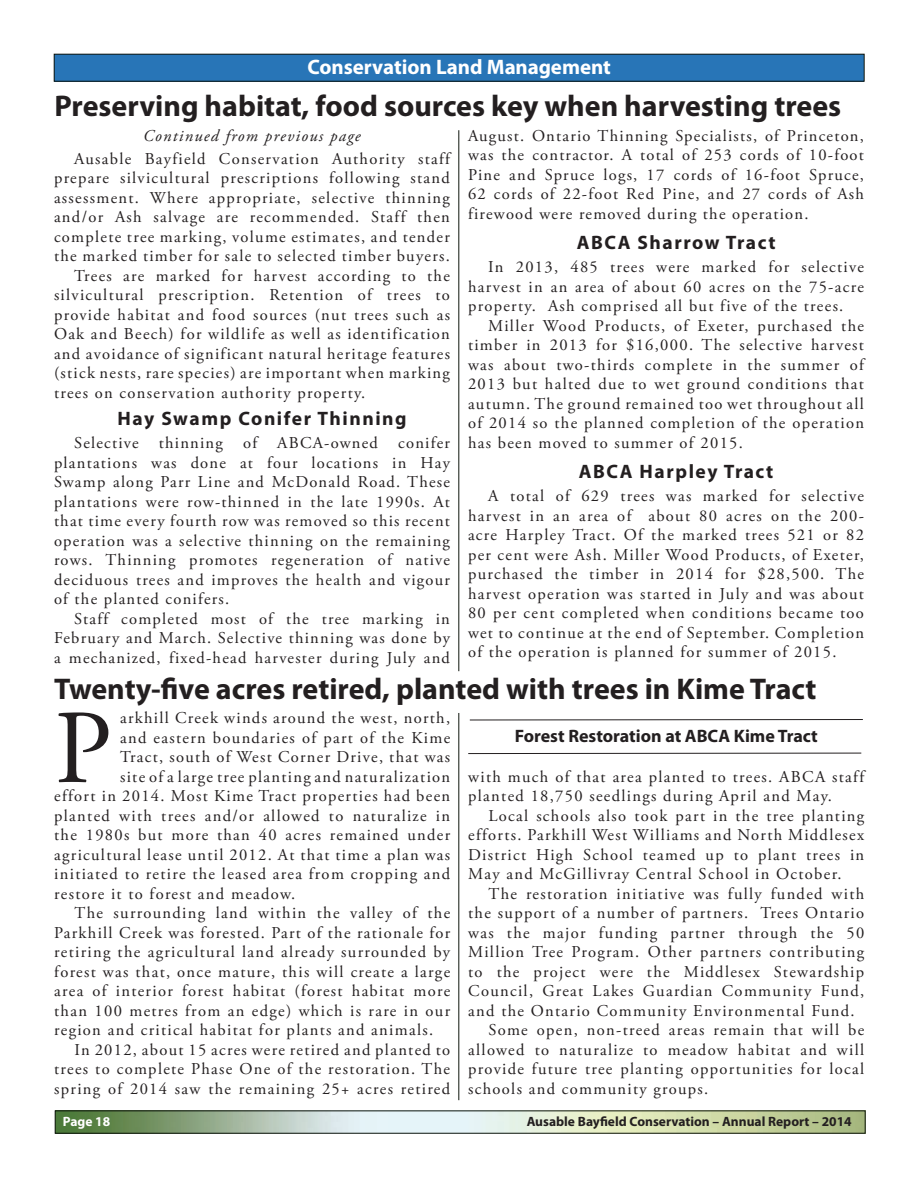
<style>
.page{position:relative;width:918px;height:1188px;background:#fff}
.page>*{position:absolute;margin:0;border:0;box-sizing:border-box;transform-origin:0 0}
.t1{font:104.7px "Adobe Garamond Pro";color:#231f20}
.t2{font:700 30px "Myriad Pro";color:#231f20}
.t3{font:700 21px "Myriad Pro";letter-spacing:-.005em;color:#fff}
.t4{font:700 19.5px "Myriad Pro";letter-spacing:.08em;color:#231f20}
.t5{font:700 18px "Myriad Pro";color:#231f20}
.t6{font:16.5px/19.5px "Adobe Garamond Pro";letter-spacing:.08em;color:#231f20;text-align:justify}
.t7{font:italic 16.5px "Adobe Garamond Pro";letter-spacing:.08em;color:#231f20}
.t8{font:700 13.5px "Myriad Pro";color:#231f20}
.t9{font:700 13.5px "Myriad Pro";color:#fff}
</style>
<div class="page">
<img style="left:57px;top:1113px;width:806px;height:18px">
<div style="left:54px;top:54px;width:810px;height:27px;background:#2875b7"></div>
<div style="left:54px;top:54px;width:810px;height:27px;border:1px solid #0e150d"></div>
<hr style="left:458px;top:713px;width:1px;height:387px;background:#0e150d">
<hr style="left:458px;top:130px;width:1px;height:541px;background:#0e150d">
<svg style="left:469px;top:719px;width:394px;height:2px"></svg>
<svg style="left:468px;top:752px;width:394px;height:2px"></svg>
<p class="t3" style="left:307px;top:53px;width:305px">Conservation Land Management</p>
<h2 class="t2" style="left:54px;top:86px;width:788px">Preserving habitat, food sources key when harvesting trees</h2>
<p class="t7" style="left:143px;top:126px;width:219px">Continued from previous page</p>
<p class="t6" style="left:74px;top:149px;width:377px">Ausable Bayfield Conservation Authority staff</p>
<p class="t6" style="left:54px;top:169px;width:398px">prepare silvicultural prescriptions following stand</p>
<p class="t6" style="left:54px;top:188px;width:397px">assessment. Where appropriate, selective thinning</p>
<p class="t6" style="left:54px;top:208px;width:397px">and/or Ash salvage are recommended. Staff then</p>
<p class="t6" style="left:54px;top:227px;width:397px">complete tree marking, volume estimates, and tender</p>
<p class="t6" style="left:54px;top:247px;width:397px">the marked timber for sale to selected timber buyers.</p>
<p class="t6" style="left:74px;top:266px;width:377px">Trees are marked for harvest according to the</p>
<p class="t6" style="left:54px;top:286px;width:398px">silvicultural prescription. Retention of trees to</p>
<p class="t6" style="left:54px;top:305px;width:398px">provide habitat and food sources (nut trees such as</p>
<p class="t6" style="left:54px;top:325px;width:397px">Oak and Beech) for wildlife as well as identification</p>
<p class="t6" style="left:54px;top:344px;width:397px">and avoidance of significant natural heritage features</p>
<p class="t6" style="left:54px;top:364px;width:397px">(stick nests, rare species) are important when marking</p>
<p class="t6" style="left:54px;top:383px;width:313px">trees on conservation authority property.</p>
<p class="t4" style="left:118px;top:406px;width:291px">Hay Swamp Conifer Thinning</p>
<p class="t6" style="left:54px;top:434px;width:398px;text-indent:20px">Selective thinning of ABCA-owned conifer plantations was done at four locations in Hay Swamp along Parr Line and McDonald Road. These plantations were row-thinned in the late 1990s. At that time every fourth row was removed so this recent operation was a selective thinning on the remaining rows. Thinning promotes regeneration of native deciduous trees and improves the health and vigour of the planted conifers.</p>
<p class="t6" style="left:54px;top:609px;width:398px;text-indent:20px">Staff completed most of the tree marking in February and March. Selective thinning was done by a mechanized, fixed-head harvester during July and</p>
<p class="t6" style="left:468px;top:126px;width:398px">August. Ontario Thinning Specialists, of Princeton, was the contractor. A total of 253 cords of 10-foot Pine and Spruce logs, 17 cords of 16-foot Spruce, 62 cords of 22-foot Red Pine, and 27 cords of Ash firewood were removed during the operation.</p>
<p class="t4" style="left:577px;top:230px;width:200px">ABCA Sharrow Tract</p>
<p class="t6" style="left:468px;top:258px;width:397px;text-indent:20px">In 2013, 485 trees were marked for selective harvest in an area of about 60 acres on the 75-acre property. Ash comprised all but five of the trees.</p>
<p class="t6" style="left:468px;top:316px;width:398px;text-indent:20px">Miller Wood Products, of Exeter, purchased the timber in 2013 for $16,000. The selective harvest was about two-thirds complete in the summer of 2013 but halted due to wet ground conditions that autumn. The ground remained too wet throughout all of 2014 so the planned completion of the operation has been moved to summer of 2015.</p>
<p class="t4" style="left:579px;top:459px;width:196px">ABCA Harpley Tract</p>
<p class="t6" style="left:468px;top:487px;width:398px;text-indent:20px">A total of 629 trees was marked for selective harvest in an area of about 80 acres on the 200- acre Harpley Tract. Of the marked trees 521 or 82 per cent were Ash. Miller Wood Products, of Exeter, purchased the timber in 2014 for $28,500. The harvest operation was started in July and was about 80 per cent completed when conditions became too wet to continue at the end of September. Completion of the operation is planned for summer of 2015.</p>
<h2 class="t2" style="left:54px;top:669px;width:764px">Twenty-five acres retired, planted with trees in Kime Tract</h2>
<h1 class="t1" style="left:54px;top:686px;width:59px">P</h1>
<p class="t6" style="left:120px;top:709px;width:332px">arkhill Creek winds around the west, north,</p>
<p class="t6" style="left:120px;top:729px;width:332px">and eastern boundaries of part of the Kime</p>
<p class="t6" style="left:120px;top:748px;width:332px">Tract, south of West Corner Drive, that was</p>
<p class="t6" style="left:120px;top:768px;width:332px">site of a large tree planting and naturalization</p>
<p class="t6" style="left:54px;top:787px;width:397px">effort in 2014. Most Kime Tract properties had been</p>
<p class="t6" style="left:54px;top:807px;width:397px">planted with trees and/or allowed to naturalize in</p>
<p class="t6" style="left:54px;top:826px;width:397px">the 1980s but more than 40 acres remained under</p>
<p class="t6" style="left:54px;top:846px;width:397px">agricultural lease until 2012. At that time a plan was</p>
<p class="t6" style="left:54px;top:865px;width:397px">initiated to retire the leased area from cropping and</p>
<p class="t6" style="left:54px;top:885px;width:242px">restore it to forest and meadow.</p>
<p class="t6" style="left:74px;top:904px;width:377px">The surrounding land within the valley of the</p>
<p class="t6" style="left:54px;top:924px;width:398px">Parkhill Creek was forested. Part of the rationale for</p>
<p class="t6" style="left:54px;top:943px;width:397px">retiring the agricultural land already surrounded by</p>
<p class="t6" style="left:54px;top:963px;width:397px">forest was that, once mature, this will create a large</p>
<p class="t6" style="left:54px;top:982px;width:397px">area of interior forest habitat (forest habitat more</p>
<p class="t6" style="left:54px;top:1002px;width:397px">than 100 metres from an edge) which is rare in our</p>
<p class="t6" style="left:54px;top:1021px;width:381px">region and critical habitat for plants and animals.</p>
<p class="t6" style="left:74px;top:1041px;width:377px">In 2012, about 15 acres were retired and planted to</p>
<p class="t6" style="left:54px;top:1060px;width:397px">trees to complete Phase One of the restoration. The</p>
<p class="t6" style="left:54px;top:1080px;width:397px">spring of 2014 saw the remaining 25+ acres retired</p>
<p class="t5" style="left:515px;top:724px;width:305px">Forest Restoration at ABCA Kime Tract</p>
<p class="t6" style="left:468px;top:767px;width:397px">with much of that area planted to trees. ABCA staff planted 18,750 seedlings during April and May.</p>
<p class="t6" style="left:468px;top:806px;width:398px;text-indent:20px">Local schools also took part in the tree planting efforts. Parkhill West Williams and North Middlesex District High School teamed up to plant trees in May and McGillivray Central School in October.</p>
<p class="t6" style="left:488px;top:885px;width:377px">The restoration initiative was fully funded with</p>
<p class="t6" style="left:468px;top:904px;width:397px">the support of a number of partners. Trees Ontario</p>
<p class="t6" style="left:468px;top:924px;width:398px">was the major funding partner through the 50</p>
<p class="t6" style="left:468px;top:943px;width:397px">Million Tree Program. Other partners contributing</p>
<p class="t6" style="left:468px;top:963px;width:397px">to the project were the Middlesex Stewardship</p>
<p class="t6" style="left:468px;top:982px;width:398px">Council, Great Lakes Guardian Community Fund,</p>
<p class="t6" style="left:468px;top:1002px;width:388px">and the Ontario Community Environmental Fund.</p>
<p class="t6" style="left:488px;top:1021px;width:377px">Some open, non-treed areas remain that will be</p>
<p class="t6" style="left:468px;top:1041px;width:397px">allowed to naturalize to meadow habitat and will</p>
<p class="t6" style="left:468px;top:1060px;width:398px">provide future tree planting opportunities for local</p>
<p class="t6" style="left:468px;top:1080px;width:242px">schools and community groups.</p>
<p class="t9" style="left:63px;top:1113px;width:49px">Page 18</p>
<p class="t8" style="left:527px;top:1113px;width:327px">Ausable Bayfield Conservation – Annual Report – 2014</p>
</div>
